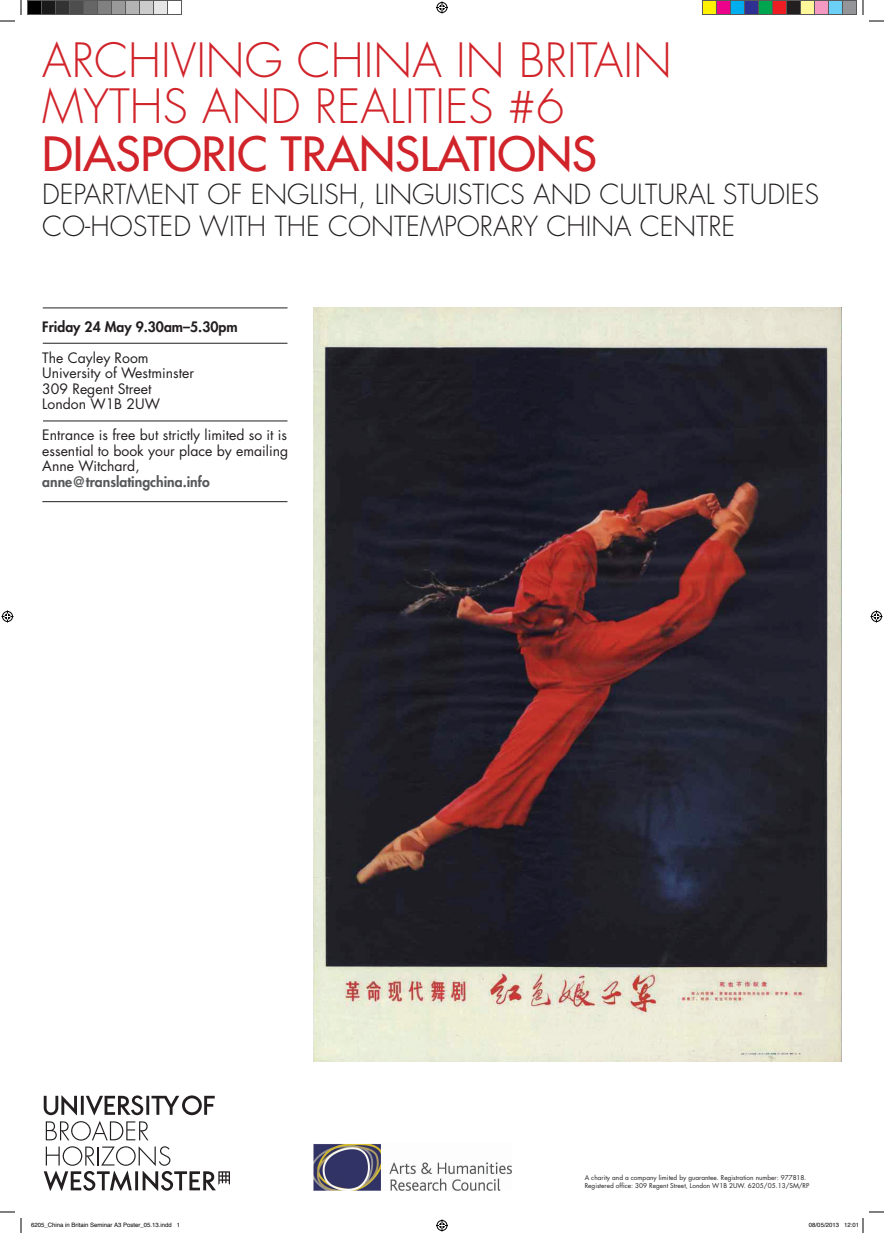
<style>
.page{position:relative;width:884px;height:1233px;background:#fff}
.page>*{position:absolute;margin:0;border:0;box-sizing:border-box;transform-origin:0 0}
.t1{font:300 46px "Futura";color:#d1232a}
.t2{font:46px "Futura";color:#d1232a}
.t3{font:300 27px "Futura";color:#231f20}
.t4{font:14px/15.5px "Futura";color:#231f20}
.t5{font:800 14px "Futura";color:#231f20}
.t6{font:6.5px/8px "Futura";color:#231f20}
.t7{font:6px "Helvetica";color:#000}
.s1{font-weight:800;color:#57585a}
</style>
<div class="page">
<img style="left:313px;top:307px;width:528px;height:754px">
<hr style="left:43px;top:307px;width:244px;height:1px;background:#231f20">
<hr style="left:43px;top:343px;width:244px;height:1px;background:#231f20">
<hr style="left:43px;top:420px;width:244px;height:1px;background:#231f20">
<hr style="left:42px;top:501px;width:245px;height:1px;background:#231f20">
<img style="left:313px;top:1143px;width:199px;height:47px">
<svg style="left:44px;top:1095px;width:171px;height:45px"></svg>
<svg style="left:44px;top:1146px;width:186px;height:44px"></svg>
<svg style="left:0;top:1211px;width:15px;height:1px"></svg>
<svg style="left:869px;top:1211px;width:15px;height:1px"></svg>
<svg style="left:0;top:0;width:22px;height:22px"></svg>
<svg style="left:20px;top:1218px;width:2px;height:15px"></svg>
<svg style="left:862px;top:0;width:22px;height:22px"></svg>
<svg style="left:436px;top:1px;width:12px;height:12px"></svg>
<svg style="left:436px;top:1219px;width:12px;height:12px"></svg>
<svg style="left:2px;top:610px;width:12px;height:12px"></svg>
<svg style="left:870px;top:610px;width:12px;height:12px"></svg>
<div style="left:28px;top:0;width:13px;height:14px;background:#000"></div>
<div style="left:27px;top:0;width:15px;height:15px;border:1px solid #595959"></div>
<div style="left:42px;top:0;width:14px;height:14px;background:#1a1a1a"></div>
<div style="left:41px;top:0;width:15px;height:15px;border:1px solid #595959"></div>
<div style="left:56px;top:0;width:14px;height:14px;background:#333"></div>
<div style="left:55px;top:0;width:15px;height:15px;border:1px solid #595959"></div>
<div style="left:70px;top:0;width:14px;height:14px;background:#4d4d4d"></div>
<div style="left:69px;top:0;width:15px;height:15px;border:1px solid #595959"></div>
<div style="left:84px;top:0;width:13px;height:14px;background:#666"></div>
<div style="left:83px;top:0;width:15px;height:15px;border:1px solid #595959"></div>
<div style="left:98px;top:0;width:14px;height:14px;background:#808080"></div>
<div style="left:97px;top:0;width:15px;height:15px;border:1px solid #595959"></div>
<div style="left:112px;top:0;width:13px;height:14px;background:#999"></div>
<div style="left:111px;top:0;width:15px;height:15px;border:1px solid #595959"></div>
<div style="left:126px;top:0;width:14px;height:14px;background:#b3b3b3"></div>
<div style="left:125px;top:0;width:15px;height:15px;border:1px solid #595959"></div>
<div style="left:140px;top:0;width:14px;height:14px;background:#ccc"></div>
<div style="left:139px;top:0;width:15px;height:15px;border:1px solid #595959"></div>
<div style="left:154px;top:0;width:13px;height:14px;background:#e6e6e6"></div>
<div style="left:153px;top:0;width:15px;height:15px;border:1px solid #595959"></div>
<div style="left:167px;top:0;width:15px;height:15px;border:1px solid #595959"></div>
<div style="left:702px;top:0;width:14px;height:14px;background:#fff101"></div>
<div style="left:702px;top:0;width:15px;height:15px;border:1px solid #595959"></div>
<div style="left:716px;top:0;width:14px;height:14px;background:#ed028c"></div>
<div style="left:716px;top:0;width:15px;height:15px;border:1px solid #595959"></div>
<div style="left:730px;top:0;width:14px;height:14px;background:#00aeef"></div>
<div style="left:730px;top:0;width:15px;height:15px;border:1px solid #595959"></div>
<div style="left:744px;top:0;width:14px;height:14px;background:#2e3092"></div>
<div style="left:744px;top:0;width:15px;height:15px;border:1px solid #595959"></div>
<div style="left:758px;top:0;width:14px;height:14px;background:#00a54f"></div>
<div style="left:758px;top:0;width:15px;height:15px;border:1px solid #595959"></div>
<div style="left:772px;top:0;width:14px;height:14px;background:#ee1d23"></div>
<div style="left:772px;top:0;width:15px;height:15px;border:1px solid #595959"></div>
<div style="left:786px;top:0;width:14px;height:14px;background:#231f20"></div>
<div style="left:786px;top:0;width:15px;height:15px;border:1px solid #595959"></div>
<div style="left:800px;top:0;width:14px;height:14px;background:#fff79a"></div>
<div style="left:800px;top:0;width:15px;height:15px;border:1px solid #595959"></div>
<div style="left:814px;top:0;width:14px;height:14px;background:#f499c2"></div>
<div style="left:814px;top:0;width:15px;height:15px;border:1px solid #595959"></div>
<div style="left:828px;top:0;width:14px;height:14px;background:#6bcff6"></div>
<div style="left:828px;top:0;width:15px;height:15px;border:1px solid #595959"></div>
<div style="left:842px;top:0;width:14px;height:14px;background:#939598"></div>
<div style="left:842px;top:0;width:15px;height:15px;border:1px solid #595959"></div>
<svg style="left:862px;top:1218px;width:2px;height:15px"></svg>
<p class="t1" style="left:42px;top:33px;width:631px">ARCHIVING CHINA IN BRITAIN</p>
<p class="t1" style="left:42px;top:79px;width:524px">MYTHS AND REALITIES #6</p>
<p class="t2" style="left:42px;top:126px;width:556px">DIASPORIC TRANSLATIONS</p>
<p class="t3" style="left:42px;top:178px;width:778px">DEPARTMENT OF ENGLISH, LINGUISTICS AND CULTURAL STUDIES</p>
<p class="t3" style="left:42px;top:210px;width:694px">CO-HOSTED WITH THE CONTEMPORARY CHINA CENTRE</p>
<p class="t5" style="left:42px;top:318px;width:197px">Friday 24 May 9.30am–5.30pm</p>
<p class="t4" style="left:42px;top:350px;width:108px">The Cayley Room</p>
<p class="t4" style="left:42px;top:366px;width:153px">University of Westminster<br>309 Regent Street</p>
<p class="t4" style="left:42px;top:397px;width:119px">London W1B 2UW</p>
<p class="t4" style="left:42px;top:428px;width:248px">Entrance is free but strictly limited so it is essential to book your place by emailing<br>Anne Witchard, <span class="s1">anne@translatingchina.info</span></p>
<p class="t6" style="left:585px;top:1174px;width:226px">A charity and a company limited by guarantee. Registration number: 977818.<br>Registered office: 309 Regent Street, London W1B 2UW. 6205/05.13/SM/RP</p>
<p class="t7" style="left:31px;top:1220px;width:151px">6205_China in Britain Seminar A3 Poster_05.13.indd 1</p>
<p class="t7" style="left:809px;top:1220px;width:52px">08/05/2013 12:01</p>
</div>
